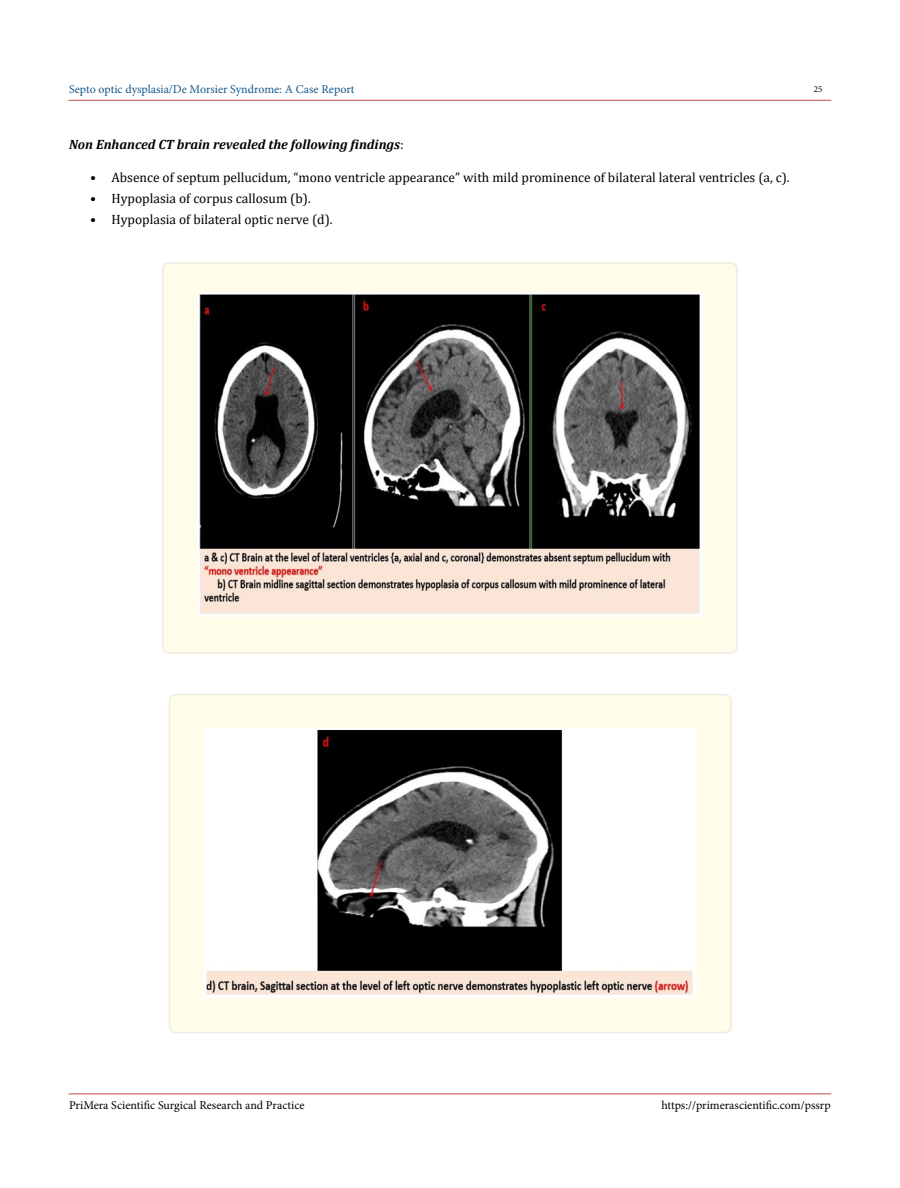
<style>
.page{position:relative;width:900px;height:1188px;background:#fff}
.page>*{position:absolute;margin:0;border:0;box-sizing:border-box;transform-origin:0 0}
.t1{font:13.5px "Cambria";color:#000}
.t2{font:italic 700 13.5px "Cambria";color:#000}
.t3{font:12px "Minion Pro";color:#000}
.t4{font:12px "Minion Pro";color:#15588c}
.t5{font:9px "Minion Pro";color:#000}
.s1{font-weight:400;font-style:normal}
</style>
<div class="page">
<hr style="left:69px;top:100px;width:762px;height:1px;background:#c0504d">
<hr style="left:69px;top:1094px;width:762px;height:1px;background:#c0504d">
<div style="left:163px;top:263px;width:574px;height:390px;background:#fffde9;border-radius:6px"></div>
<div style="left:162px;top:262px;width:576px;height:392px;border:2px solid #eeece1;border-radius:6px"></div>
<img style="left:198px;top:292px;width:504px;height:324px">
<div style="left:170px;top:695px;width:561px;height:337px;background:#fffde9;border-radius:6px"></div>
<div style="left:169px;top:694px;width:563px;height:339px;border:2px solid #eeece1;border-radius:6px"></div>
<img style="left:205px;top:729px;width:490px;height:268px">
<p class="t4" style="left:69px;top:81px;width:287px">Septo optic dysplasia/De Morsier Syndrome: A Case Report</p>
<p class="t5" style="left:814px;top:83px;width:10px">25</p>
<p class="t2" style="left:69px;top:135px;width:336px">Non Enhanced CT brain revealed the following findings<span class="s1">:</span></p>
<p class="t1" style="left:90px;top:170px;width:701px">• Absence of septum pellucidum, “mono ventricle appearance” with mild prominence of bilateral lateral ventricles (a, c).</p>
<p class="t1" style="left:90px;top:191px;width:222px">• Hypoplasia of corpus callosum (b).</p>
<p class="t1" style="left:90px;top:212px;width:244px">• Hypoplasia of bilateral optic nerve (d).</p>
<p class="t3" style="left:69px;top:1097px;width:237px">PriMera Scientific Surgical Research and Practice</p>
<p class="t3" style="left:661px;top:1097px;width:171px">https://primerascientific.com/pssrp</p>
</div>
